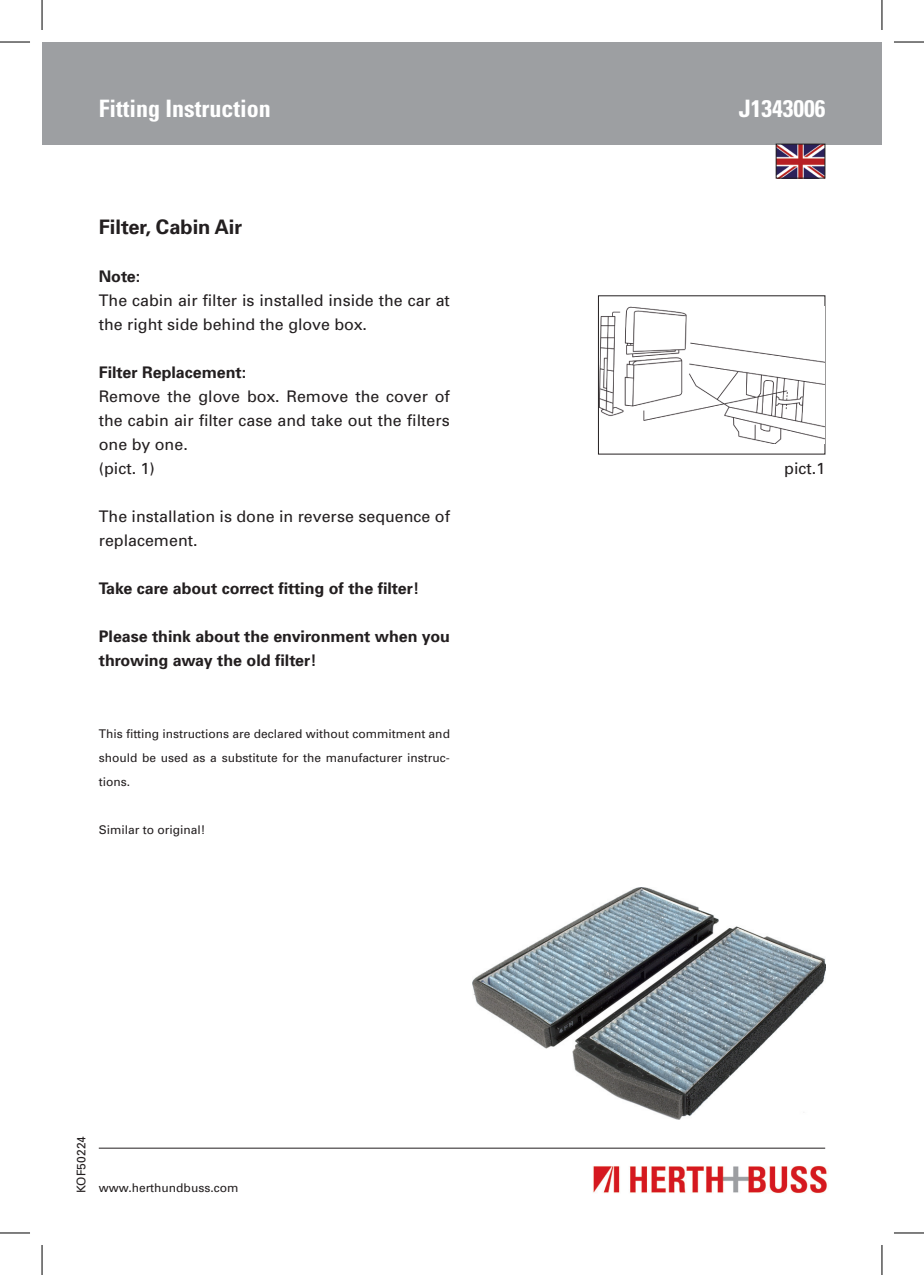
<style>
.page{position:relative;width:924px;height:1275px;background:#fff}
.page>*{position:absolute;margin:0;border:0;box-sizing:border-box;transform-origin:0 0}
.t1{font:700 condensed 24px "Univers";color:#fff}
.t2{font:700 20px "Univers";color:#231f20}
.t3{font:16px/24px "Univers";color:#231f20}
.t4{font:700 16px/24px "Univers";color:#231f20}
.t5{font:12px/24px "Univers";color:#231f20;text-align:justify}
</style>
<div class="page">
<div style="left:42px;top:42px;width:839px;height:102px;background:#9d9fa2"></div>
<hr style="left:99px;top:1147px;width:725px;height:1px;background:#231f20">
<img style="left:777px;top:146px;width:45px;height:30px">
<div style="left:775px;top:144px;width:49px;height:34px;border:1px solid #231f20"></div>
<img style="left:593px;top:1165px;width:234px;height:28px">
<img style="left:598px;top:306px;width:225px;height:138px">
<img style="left:472px;top:887px;width:353px;height:232px">
<hr style="left:0;top:42px;width:30px;height:1px;background:#000">
<hr style="left:893px;top:42px;width:30px;height:1px;background:#000">
<hr style="left:0;top:1232px;width:30px;height:1px;background:#000">
<hr style="left:893px;top:1232px;width:30px;height:1px;background:#000">
<hr style="left:42px;top:0;width:1px;height:30px;background:#000">
<hr style="left:42px;top:1245px;width:1px;height:30px;background:#000">
<hr style="left:881px;top:0;width:1px;height:30px;background:#000">
<hr style="left:881px;top:1245px;width:1px;height:30px;background:#000">
<h1 class="t1" style="left:99px;top:94px;width:174px">Fitting Instruction</h1>
<h1 class="t1" style="left:738px;top:94px;width:88px">J1343006</h1>
<p class="t2" style="left:99px;top:214px;width:145px">Filter, Cabin Air</p>
<p class="t4" style="left:99px;top:264px;width:43px">Note:</p>
<p class="t3" style="left:99px;top:288px;width:352px">The cabin air filter is installed inside the car at the right side behind the glove box.</p>
<p class="t4" style="left:99px;top:360px;width:149px">Filter Replacement:</p>
<p class="t3" style="left:99px;top:384px;width:352px">Remove the glove box. Remove the cover of the cabin air filter case and take out the filters one by one.<br>(pict. 1)</p>
<p class="t3" style="left:99px;top:504px;width:352px">The installation is done in reverse sequence of replacement.</p>
<p class="t4" style="left:99px;top:576px;width:322px">Take care about correct fitting of the filter!</p>
<p class="t4" style="left:99px;top:624px;width:352px">Please think about the environment when you throwing away the old filter!</p>
<p class="t5" style="left:99px;top:722px;width:352px">This fitting instructions are declared without commitment and should be used as a substitute for the manufacturer instruc&shy;tions.</p>
<p class="t5" style="left:99px;top:818px;width:108px">Similar to original!</p>
<p class="t3" style="left:783px;top:456px;width:42px">pict.1</p>
<p class="t5" style="left:69px;top:1193px;width:59px;rotate:-90deg">KOF50224</p>
<p class="t5" style="left:99px;top:1175px;width:141px">www.herthundbuss.com</p>
</div>
